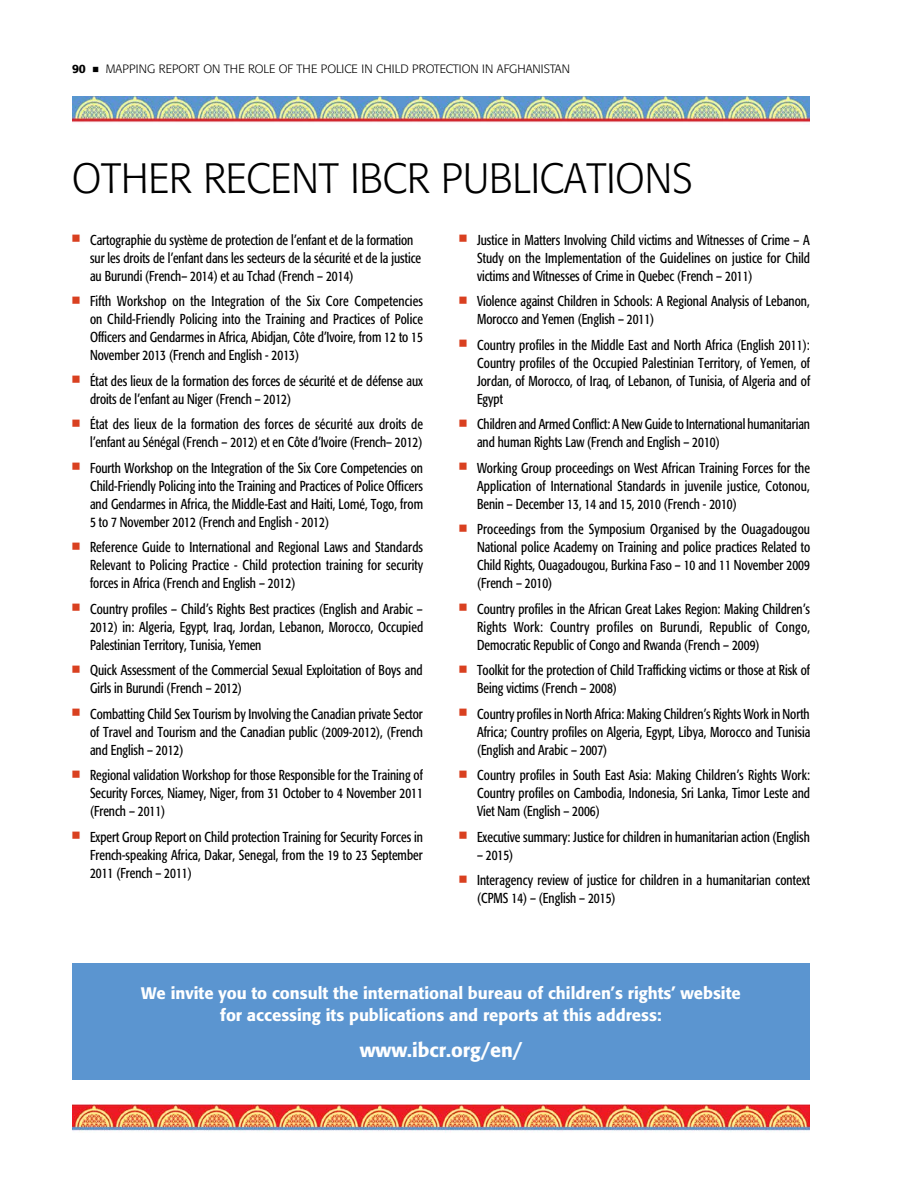
<style>
.page{position:relative;width:918px;height:1188px;background:#fff}
.page>*{position:absolute;margin:0;border:0;box-sizing:border-box;transform-origin:0 0}
.t1{font:300 42px "Formata";color:#000;scale:.95 1}
.t2{font:500 19.5px "Formata";color:#fff}
.t3{font:500 16.5px/22.5px "Formata";color:#fff;text-align:center}
.t4{font:condensed 14.25px/18px "Formata";color:#000;text-align:justify;scale:.9 1}
.t5{font:300 12px "Formata";color:#000}
.s1{font-weight:500}
.s2{font-family:"Universal Newswith Comm Pi";font-weight:400;font-size:10.5px}
.s3{font-family:"Universal Newswith Comm Pi";font-stretch:normal;color:#d94020}
</style>
<div class="page">
<img style="left:72px;top:1104px;width:738px;height:29px">
<img style="left:72px;top:96px;width:738px;height:27px">
<div style="left:72px;top:963px;width:738px;height:117px;background:#5b95d0"></div>
<p class="t5" style="left:72px;top:61px;width:191px"><span class="s1">90</span> <span class="s2">n</span> MAPPING REPORT ON THE ROLE</p>
<p class="t5" style="left:279px;top:61px;width:285px">OF THE POLICE IN CHILD PROTECTION IN AFGHAN ISTAN</p>
<h1 class="t1" style="left:72px;top:154px;width:27px">OTH</h1>
<h1 class="t1" style="left:148px;top:154px;width:575px">ER RECENT IBCR PU BLICATIONS</h1>
<p class="t4" style="left:90px;top:231px;width:369px;text-align:left;text-indent:-18px"><span class="s3">n</span> Cartographie du système de protection de l’enfant et de la formation sur les droits de l’enfant dans les secteurs de la sécurité et de la justice au Burundi (French– 2014) et au Tchad (French – 2014)</p>
<p class="t4" style="left:90px;top:292px;width:372px;text-indent:-18px"><span class="s3">n</span> Fifth Workshop on the Integration of the Six Core Competencies on Child-Friendly Policing into the Training and Practices of Police Officers and Gendarmes in Africa, Abidjan, Côte d’Ivoire, from 12 to 15<br>November 2013 (French and English - 2013)</p>
<p class="t4" style="left:90px;top:372px;width:372px;text-indent:-18px"><span class="s3">n</span> État des lieux de la formation des forces de sécurité et de défense aux droits de l’enfant au Niger (French – 2012)</p>
<p class="t4" style="left:72px;top:415px;width:392px;text-align:right"><span class="s3">n</span> État des lieux de la formation des forces de sécurité aux droits de l’enfant au Sénégal (French – 2012) et en Côte d’Ivoire (French– 2012)</p>
<p class="t4" style="left:90px;top:459px;width:372px;text-indent:-18px"><span class="s3">n</span> Fourth Workshop on the Integration of the Six Core Competencies on Child-Friendly Policing into the Training and Practices of Police Officers and Gendarmes in Africa, the Middle-East and Haiti, Lomé, Togo, from 5 to 7 November 2012 (French and English - 2012)</p>
<p class="t4" style="left:90px;top:538px;width:372px;text-indent:-18px"><span class="s3">n</span> Reference Guide to International and Regional Laws and Standards Relevant to Policing Practice - Child protection training for security forces in Africa (French and English – 2012)</p>
<p class="t4" style="left:90px;top:600px;width:372px;text-indent:-18px"><span class="s3">n</span> Country profiles – Child’s Rights Best practices (English and Arabic – 2012) in: Algeria, Egypt, Iraq, Jordan, Lebanon, Morocco, Occupied Palestinian Territory, Tunisia, Yemen</p>
<p class="t4" style="left:90px;top:661px;width:371px;text-indent:-18px"><span class="s3">n</span> Quick Assessment of the Commercial Sexual Exploitation of Boys and<br>Girls in Burundi (French – 2012)</p>
<p class="t4" style="left:90px;top:705px;width:372px;text-indent:-18px"><span class="s3">n</span> Combatting Child Sex Tourism by Involving the Canadian private Sector of Travel and Tourism and the Canadian public (2009-2012), (French and English – 2012)</p>
<p class="t4" style="left:90px;top:766px;width:371px;text-indent:-18px"><span class="s3">n</span> Regional validation Workshop for those Responsible for the Training of Security Forces, Niamey, Niger, from 31 October to 4 November 2011 (French – 2011)</p>
<p class="t4" style="left:90px;top:828px;width:371px;text-indent:-18px"><span class="s3">n</span> Expert Group Report on Child protection Training for Security Forces in French-speaking Africa, Dakar, Senegal, from the 19 to 23 September 2011 (French – 2011)</p>
<p class="t4" style="left:477px;top:231px;width:372px;text-indent:-18px"><span class="s3">n</span> Justice in Matters Involving Child victims and Witnesses of Crime – A Study on the Implementation of the Guidelines on justice for Child victims and Witnesses of Crime in Quebec (French – 2011)</p>
<p class="t4" style="left:477px;top:292px;width:371px;text-indent:-18px"><span class="s3">n</span> Violence against Children in Schools: A Regional Analysis of Lebanon,<br>Morocco and Yemen (English – 2011)</p>
<p class="t4" style="left:477px;top:336px;width:372px;text-indent:-18px"><span class="s3">n</span> Country profiles in the Middle East and North Africa (English 2011):<br>Country profiles of the Occupied Palestinian Territory, of Yemen, of Jordan, of Morocco, of Iraq, of Lebanon, of Tunisia, of Algeria and of Egypt</p>
<p class="t4" style="left:477px;top:415px;width:372px;text-indent:-18px"><span class="s3">n</span> Children and Armed Conflict: A New Guide to International humanitarian and human Rights Law (French and English – 2010)</p>
<p class="t4" style="left:477px;top:459px;width:372px;text-indent:-18px"><span class="s3">n</span> Working Group proceedings on West African Training Forces for the Application of International Standards in juvenile justice, Cotonou, Benin – December 13, 14 and 15, 2010 (French - 2010)</p>
<p class="t4" style="left:477px;top:520px;width:372px;text-indent:-18px"><span class="s3">n</span> Proceedings from the Symposium Organised by the Ouagadougou National police Academy on Training and police practices Related to Child Rights, Ouagadougou, Burkina Faso – 10 and 11 November 2009 (French – 2010)</p>
<p class="t4" style="left:477px;top:600px;width:372px;text-indent:-18px"><span class="s3">n</span> Country profiles in the African Great Lakes Region: Making Children’s Rights Work: Country profiles on Burundi, Republic of Congo, Democratic Republic of Congo and Rwanda (French – 2009)</p>
<p class="t4" style="left:477px;top:661px;width:372px;text-indent:-18px"><span class="s3">n</span> Toolkit for the protection of Child Trafficking victims or those at Risk of<br>Being victims (French – 2008)</p>
<p class="t4" style="left:477px;top:705px;width:372px;text-indent:-18px"><span class="s3">n</span> Country profiles in North Africa: Making Children’s Rights Work in North Africa; Country profiles on Algeria, Egypt, Libya, Morocco and Tunisia (English and Arabic – 2007)</p>
<p class="t4" style="left:477px;top:766px;width:372px;text-indent:-18px"><span class="s3">n</span> Country profiles in South East Asia: Making Children’s Rights Work:<br>Country profiles on Cambodia, Indonesia, Sri Lanka, Timor Leste and Viet Nam (English – 2006)</p>
<p class="t4" style="left:459px;top:828px;width:392px"><span class="s3">n</span> Executive summary: Justice for children in humanitarian action (English</p>
<p class="t4" style="left:459px;top:842px;width:392px;line-height:25.5px;text-indent:18px">– 2015)<br><span class="s3">n</span> Interagency review of justice for children in a humanitarian context</p>
<p class="t4" style="left:477px;top:889px;width:156px">(CPMS 14) – (English – 2015)</p>
<p class="t3" style="left:141px;top:982px;width:601px">We invite you to consult the international bureau of children’s rights’ website for accessing its publications and reports at this address:</p>
<h2 class="t2" style="left:360px;top:1038px;width:164px">www.ibcr.org/en/</h2>
</div>
